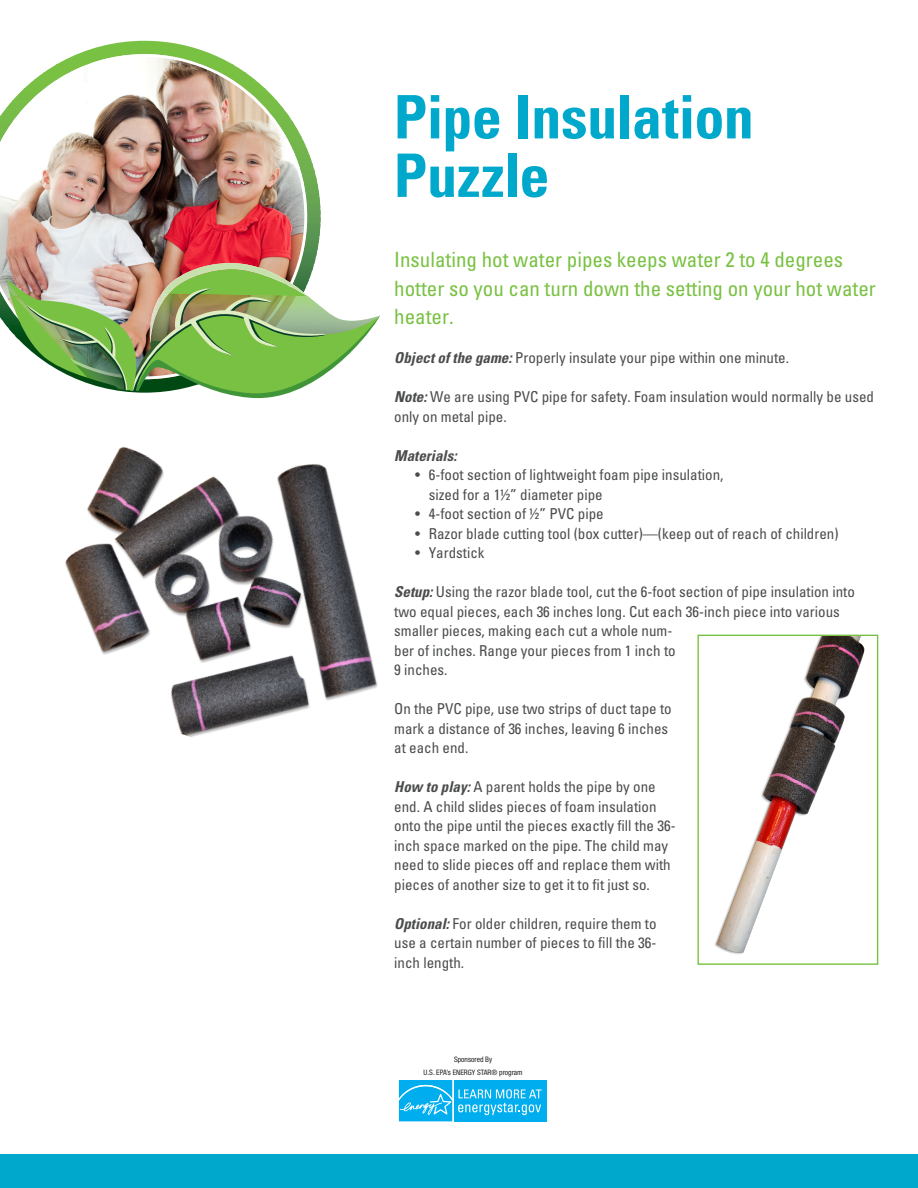
<style>
.page{position:relative;width:918px;height:1188px;background:#fff}
.page>*{position:absolute;margin:0;border:0;box-sizing:border-box;transform-origin:0 0}
.Default{font:700 condensed 60px/58.5px "Univers";letter-spacing:-.01em;color:#00a9cc}
.Default-2{font:condensed 21px/28.5px "Univers";color:#79c142}
.Default-3{font:condensed 15px/19.5px "Univers";color:#4b4c4d}
.Default-4{font:italic 700 condensed 15px "Univers";color:#4b4c4d}
.t1{font:condensed 7.5px/12.3px "Helvetica Neue";color:#231f20;text-align:center}
.s1{font-weight:700;font-style:italic}
</style>
<div class="page">
<div style="left:397px;top:1078px;width:151px;height:45px;background:linear-gradient(to bottom,#fff,#fff)"></div>
<div style="left:454px;top:1080px;width:92px;height:41px;background:#00aeef"></div>
<svg style="left:399px;top:1080px;width:53px;height:41px;background:#22b8f1"></svg>
<svg style="left:458px;top:1089px;width:84px;height:26px"></svg>
<div style="left:0;top:1154px;width:918px;height:34px;background:#00a9cc"></div>
<hr style="left:0;top:41px;width:321px;height:1px;background:#79c142">
<svg style="left:78px;top:42px;width:134px;height:12px;fill:#79c142"></svg>
<hr style="left:0;top:97px;width:321px;height:3px;background:#78be46">
<hr style="left:0;top:104px;width:321px;height:3px;background:#77bd47">
<hr style="left:0;top:111px;width:321px;height:2px;background:#78bd47">
<hr style="left:0;top:113px;width:321px;height:3px;background:#77bc48">
<hr style="left:0;top:116px;width:321px;height:3px;background:#77bb48">
<hr style="left:0;top:119px;width:321px;height:2px;background:#76bb49">
<hr style="left:0;top:121px;width:321px;height:3px;background:#76bb4a">
<hr style="left:0;top:124px;width:321px;height:2px;background:#75ba48">
<hr style="left:0;top:126px;width:321px;height:2px;background:#76b948">
<hr style="left:0;top:128px;width:321px;height:3px;background:#75b948">
<hr style="left:0;top:131px;width:321px;height:2px;background:#75b948">
<hr style="left:0;top:133px;width:321px;height:1px;background:#75b849">
<hr style="left:0;top:134px;width:321px;height:3px;background:#75b84b">
<hr style="left:0;top:137px;width:321px;height:2px;background:#75b84b">
<hr style="left:0;top:139px;width:321px;height:2px;background:#75b84b">
<hr style="left:0;top:141px;width:321px;height:1px;background:#75b74c">
<hr style="left:0;top:142px;width:321px;height:3px;background:#74b64b">
<hr style="left:0;top:145px;width:321px;height:1px;background:#74b64c">
<hr style="left:0;top:146px;width:321px;height:2px;background:#74b64c">
<hr style="left:0;top:148px;width:321px;height:1px;background:#73b54d">
<hr style="left:0;top:149px;width:321px;height:3px;background:#73b44d">
<hr style="left:0;top:152px;width:321px;height:1px;background:#73b44d">
<hr style="left:0;top:153px;width:321px;height:2px;background:#72b44d">
<hr style="left:0;top:155px;width:321px;height:1px;background:#72b34d">
<hr style="left:0;top:156px;width:321px;height:3px;background:#72b34e">
<hr style="left:0;top:159px;width:321px;height:1px;background:#72b34e">
<hr style="left:0;top:160px;width:321px;height:1px;background:#71b24e">
<hr style="left:0;top:161px;width:321px;height:2px;background:#71b14f">
<hr style="left:0;top:163px;width:321px;height:2px;background:#70b14e">
<hr style="left:0;top:165px;width:321px;height:1px;background:#70b14f">
<hr style="left:0;top:166px;width:321px;height:1px;background:#70b04f">
<hr style="left:0;top:167px;width:321px;height:2px;background:#70b050">
<hr style="left:0;top:169px;width:321px;height:1px;background:#70af4f">
<hr style="left:0;top:170px;width:321px;height:2px;background:#6fae50">
<hr style="left:0;top:172px;width:321px;height:1px;background:#6fae50">
<hr style="left:0;top:173px;width:321px;height:2px;background:#6fae50">
<hr style="left:0;top:175px;width:321px;height:1px;background:#6ead51">
<hr style="left:0;top:176px;width:321px;height:1px;background:#6ead51">
<hr style="left:0;top:177px;width:321px;height:2px;background:#6dac51">
<hr style="left:0;top:179px;width:321px;height:1px;background:#6dac51">
<hr style="left:0;top:180px;width:321px;height:1px;background:#6cab51">
<hr style="left:0;top:181px;width:321px;height:1px;background:#6cab52">
<hr style="left:0;top:182px;width:321px;height:2px;background:#6cab52">
<hr style="left:0;top:184px;width:321px;height:2px;background:#6baa52">
<hr style="left:0;top:186px;width:321px;height:1px;background:#6baa52">
<hr style="left:0;top:187px;width:321px;height:1px;background:#6aa952">
<hr style="left:0;top:188px;width:321px;height:1px;background:#6aa953">
<hr style="left:0;top:189px;width:321px;height:1px;background:#6aa953">
<hr style="left:0;top:190px;width:321px;height:1px;background:#69a853">
<hr style="left:0;top:191px;width:321px;height:2px;background:#6aa854">
<hr style="left:0;top:193px;width:321px;height:1px;background:#6aa853">
<hr style="left:0;top:194px;width:321px;height:1px;background:#69a754">
<hr style="left:0;top:195px;width:321px;height:1px;background:#69a653">
<hr style="left:0;top:196px;width:321px;height:1px;background:#69a652">
<hr style="left:0;top:197px;width:321px;height:1px;background:#68a552">
<hr style="left:0;top:198px;width:321px;height:2px;background:#69a653">
<hr style="left:0;top:200px;width:321px;height:1px;background:#68a553">
<hr style="left:0;top:201px;width:321px;height:1px;background:#68a553">
<hr style="left:0;top:202px;width:321px;height:1px;background:#68a553">
<hr style="left:0;top:203px;width:321px;height:1px;background:#67a454">
<hr style="left:0;top:204px;width:321px;height:1px;background:#67a353">
<hr style="left:0;top:205px;width:321px;height:2px;background:#65a353">
<hr style="left:0;top:207px;width:321px;height:1px;background:#66a253">
<hr style="left:0;top:208px;width:321px;height:1px;background:#65a154">
<hr style="left:0;top:209px;width:321px;height:1px;background:#64a154">
<hr style="left:0;top:210px;width:321px;height:1px;background:#64a154">
<hr style="left:0;top:211px;width:321px;height:1px;background:#63a054">
<hr style="left:0;top:212px;width:321px;height:2px;background:#639f53">
<hr style="left:0;top:214px;width:321px;height:1px;background:#629f54">
<hr style="left:0;top:215px;width:321px;height:1px;background:#629f54">
<hr style="left:0;top:216px;width:321px;height:1px;background:#629e54">
<hr style="left:0;top:217px;width:321px;height:1px;background:#619d53">
<hr style="left:0;top:218px;width:321px;height:1px;background:#619d54">
<hr style="left:0;top:219px;width:321px;height:2px;background:#609c54">
<hr style="left:0;top:221px;width:321px;height:1px;background:#609c53">
<hr style="left:0;top:222px;width:321px;height:1px;background:#609c54">
<hr style="left:0;top:223px;width:321px;height:1px;background:#5f9a53">
<hr style="left:0;top:224px;width:321px;height:1px;background:#5e9a53">
<hr style="left:0;top:225px;width:321px;height:1px;background:#5d9953">
<hr style="left:0;top:226px;width:321px;height:2px;background:#5d9953">
<hr style="left:0;top:228px;width:321px;height:1px;background:#5c9853">
<hr style="left:0;top:229px;width:321px;height:1px;background:#5b9753">
<hr style="left:0;top:230px;width:321px;height:1px;background:#5b9753">
<hr style="left:0;top:231px;width:321px;height:1px;background:#5b9652">
<hr style="left:0;top:232px;width:321px;height:1px;background:#5a9653">
<hr style="left:0;top:233px;width:321px;height:2px;background:#5a9552">
<hr style="left:0;top:235px;width:321px;height:1px;background:#589452">
<hr style="left:0;top:236px;width:321px;height:1px;background:#589452">
<hr style="left:0;top:237px;width:321px;height:1px;background:#579352">
<hr style="left:0;top:238px;width:321px;height:1px;background:#579352">
<hr style="left:0;top:239px;width:321px;height:1px;background:#569251">
<hr style="left:0;top:240px;width:321px;height:2px;background:#569151">
<hr style="left:0;top:242px;width:321px;height:1px;background:#559051">
<hr style="left:0;top:243px;width:321px;height:1px;background:#559051">
<hr style="left:0;top:244px;width:321px;height:1px;background:#548f50">
<hr style="left:0;top:245px;width:321px;height:1px;background:#548f50">
<hr style="left:0;top:246px;width:321px;height:1px;background:#528e50">
<hr style="left:0;top:247px;width:321px;height:2px;background:#528d50">
<hr style="left:0;top:249px;width:321px;height:1px;background:#518d50">
<hr style="left:0;top:250px;width:321px;height:1px;background:#508b4f">
<hr style="left:0;top:251px;width:321px;height:1px;background:#4f8b4f">
<hr style="left:0;top:252px;width:321px;height:1px;background:#4e8a4e">
<hr style="left:0;top:253px;width:321px;height:1px;background:#4e8a4e">
<hr style="left:0;top:254px;width:321px;height:2px;background:#4c884e">
<hr style="left:0;top:256px;width:321px;height:1px;background:#4c884d">
<hr style="left:0;top:257px;width:321px;height:1px;background:#4b874d">
<hr style="left:0;top:258px;width:321px;height:1px;background:#4b874d">
<hr style="left:0;top:259px;width:321px;height:1px;background:#4a864c">
<hr style="left:0;top:260px;width:321px;height:1px;background:#49854c">
<hr style="left:0;top:261px;width:321px;height:2px;background:#49854b">
<img style="left:0;top:54px;width:307px;height:271px">
<img style="left:6px;top:263px;width:374px;height:116px">
<img style="left:65px;top:379px;width:313px;height:358px">
<img style="left:714px;top:637px;width:151px;height:317px">
<div style="left:697px;top:635px;width:181px;height:330px;border:1px solid #79c142"></div>
<p class="Default" style="left:394px;top:88px;width:362px">Pipe Insulation<br>Puzzle</p>
<p class="Default-2" style="left:394px;top:245px;width:483px">Insulating hot water pipes keeps water 2 to 4 degrees hotter so you can turn down the setting on your hot water heater.</p>
<p class="Default-3" style="left:394px;top:348px;width:396px"><span class="s1">Object of the game:</span> Properly insulate your pipe within one minute.</p>
<p class="Default-3" style="left:394px;top:387px;width:481px"><span class="s1">Note:</span> We are using PVC pipe for safety. Foam insulation would normally be used only on metal pipe.</p>
<p class="Default-4" style="left:394px;top:446px;width:64px">Materials:</p>
<p class="Default-3" style="left:429px;top:465px;width:296px;text-indent:-14px">• 6-foot section of lightweight foam pipe insulation, sized for a 1½” diameter pipe</p>
<p class="Default-3" style="left:415px;top:504px;width:190px">• 4-foot section of ½” PVC pipe</p>
<p class="Default-3" style="left:415px;top:524px;width:425px">• Razor blade cutting tool (box cutter)—(keep out of reach of children)</p>
<p class="Default-3" style="left:415px;top:543px;width:71px">• Yardstick</p>
<p class="Default-3" style="left:394px;top:582px;width:462px"><span class="s1">Setup:</span> Using the razor blade tool, cut the 6-foot section of pipe insulation into two equal pieces, each 36 inches long. Cut each 36-inch piece into various smaller pieces, making each cut a whole num-<br>ber of inches. Range your pieces from 1 inch to<br>9 inches.</p>
<p class="Default-3" style="left:394px;top:699px;width:279px">On the PVC pipe, use two strips of duct tape to mark a distance of 36 inches, leaving 6 inches at each end.</p>
<p class="Default-3" style="left:394px;top:777px;width:283px"><span class="s1">How to play:</span> A parent holds the pipe by one end. A child slides pieces of foam insulation onto the pipe until the pieces exactly fill the 36- inch space marked on the pipe. The child may need to slide pieces off and replace them with pieces of another size to get it to fit just so.</p>
<p class="Default-3" style="left:394px;top:914px;width:264px;text-align:justify"><span class="s1">Optional:</span> For older children, require them to use a certain number of pieces to fill the 36- inch length.</p>
<p class="t1" style="left:424px;top:1053px;width:101px">Sponsored By<br>U.S. EPA’s ENERGY STAR® program</p>
</div>
